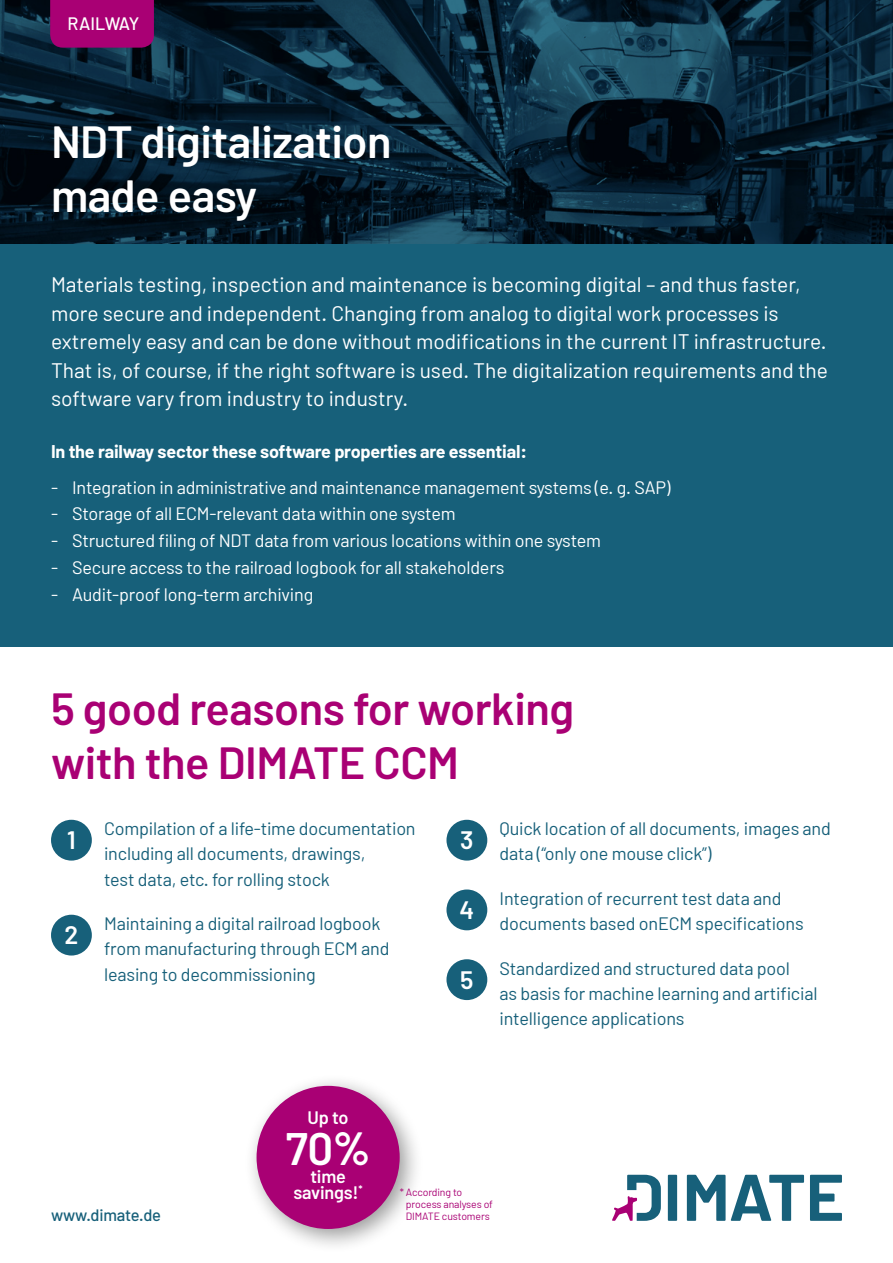
<style>
.page{position:relative;width:893px;height:1263px;background:#fff}
.page>*{position:absolute;margin:0;border:0;box-sizing:border-box;transform-origin:0 0}
.HL{font:600 45.45px "Barlow";color:#fff}
.HL-2{font:600 45px/54px "Barlow";letter-spacing:-.01em;color:#a90074}
.HL-3{font:600 45px/54px "Barlow";letter-spacing:-.01em;color:#fff}
.t1{font:600 25.2px "Barlow";color:#fff}
.Anleser_negativ{font:21px/28.5px "Barlow";color:#fff}
.Absatzformat_1{font:18px/25.2px "Barlow";letter-spacing:-.01em;color:#17607a}
.Copy_negativ{font:18px "Barlow";letter-spacing:-.01em;color:#fff}
.Fett_negativ{font:700 18px "Barlow";letter-spacing:-.01em;color:#fff}
.HL-4{font:600 18px/16px "Barlow";letter-spacing:-.01em;color:#fff;text-align:center}
.Anleser_negativ-2{font:500 18px "Barlow";letter-spacing:-.015em;color:#fff}
.Absatzformat_1-2{font:500 16.5px "Barlow";letter-spacing:-.01em;color:#17607a}
.Absatzformat_1-3{font:10.5px/12px "Barlow";letter-spacing:-.01em;color:#a90074}
.s1{font-weight:700}
</style>
<div class="page">
<div style="left:0;top:0;width:893px;height:646px;background:#17607a"></div>
<svg style="left:687px;top:1175px;width:155px;height:46px"></svg>
<svg style="left:612px;top:1175px;width:65px;height:46px"></svg>
<svg style="left:0;top:0;width:893px;height:243px;background:#092334"></svg>
<div style="left:50px;top:0;width:104px;height:48px;background:#a90074"></div>
<div style="left:51px;top:820px;width:41px;height:40px;background:#17607a;border-radius:50%"></div>
<div style="left:51px;top:915px;width:41px;height:40px;background:#17607a;border-radius:50%"></div>
<div style="left:446px;top:820px;width:41px;height:40px;background:#17607a;border-radius:50%"></div>
<div style="left:446px;top:889px;width:41px;height:41px;background:#17607a;border-radius:50%"></div>
<div style="left:446px;top:959px;width:41px;height:41px;background:#17607a;border-radius:50%"></div>
<div style="left:244px;top:1073px;width:180px;height:180px;background:#000;opacity:.4"></div>
<div style="left:257px;top:1086px;width:143px;height:143px;background:#a90074;border-radius:50%"></div>
<p class="Anleser_negativ-2" style="left:68px;top:12px;width:73px">RAILWAY</p>
<p class="HL-3" style="left:51px;top:114px;width:342px">NDT digitalization made easy</p>
<p class="Anleser_negativ" style="left:51px;top:270px;width:779px">Materials testing, inspection and maintenance is becoming digital – and thus faster, more secure and independent. Changing from analog to digital work processes is extremely easy and can be done without modifications in the current IT infrastructure.<br>That is, of course, if the right software is used. The digitalization requirements and the software vary from industry to industry.</p>
<p class="Fett_negativ" style="left:51px;top:441px;width:477px">In the railway sector these software properties are essential:</p>
<p class="Copy_negativ" style="left:51px;top:476px;width:621px">- Integration in administrative and maintenance management systems (e. g. SAP)</p>
<p class="Copy_negativ" style="left:51px;top:503px;width:406px">- Storage of all ECM-relevant data within one system</p>
<p class="Copy_negativ" style="left:51px;top:529px;width:552px">- Structured filing of NDT data from various locations within one system</p>
<p class="Copy_negativ" style="left:51px;top:556px;width:455px">- Secure access to the railroad logbook for all stakeholders</p>
<p class="Copy_negativ" style="left:51px;top:583px;width:264px">- Audit-proof long-term archiving</p>
<p class="HL-2" style="left:51px;top:681px;width:525px">5 good reasons for working with the DIMATE CCM</p>
<p class="t1" style="left:67px;top:824px;width:10px">1</p>
<p class="Absatzformat_1" style="left:104px;top:816px;width:313px">Compilation of a life-time documentation including all documents, drawings,<br>test data, etc. for rolling stock</p>
<p class="t1" style="left:64px;top:919px;width:15px">2</p>
<p class="Absatzformat_1" style="left:104px;top:911px;width:287px">Maintaining a digital railroad logbook from manufacturing through ECM and leasing to decommissioning</p>
<p class="t1" style="left:460px;top:824px;width:15px">3</p>
<p class="Absatzformat_1" style="left:500px;top:816px;width:333px">Quick location of all documents, images and data (“only one mouse click”)</p>
<p class="t1" style="left:459px;top:894px;width:16px">4</p>
<p class="Absatzformat_1" style="left:500px;top:885px;width:306px">Integration of recurrent test data and documents based onECM specifications</p>
<p class="t1" style="left:460px;top:964px;width:15px">5</p>
<p class="Absatzformat_1" style="left:500px;top:955px;width:320px">Standardized and structured data pool<br>as basis for machine learning and artificial intelligence applications</p>
<p class="Absatzformat_1-2" style="left:51px;top:1205px;width:112px">www.dimate.de</p>
<p class="HL-4" style="left:308px;top:1110px;width:42px">Up to</p>
<p class="HL" style="left:286px;top:1120px;width:86px">70<span class="s1">%</span></p>
<p class="HL-4" style="left:293px;top:1168px;width:71px">time savings!<sup>*</sup></p>
<p class="Absatzformat_1-3" style="left:406px;top:1186px;width:89px;text-indent:-6px">* According to process analyses of<br>DIMATE customers</p>
</div>
